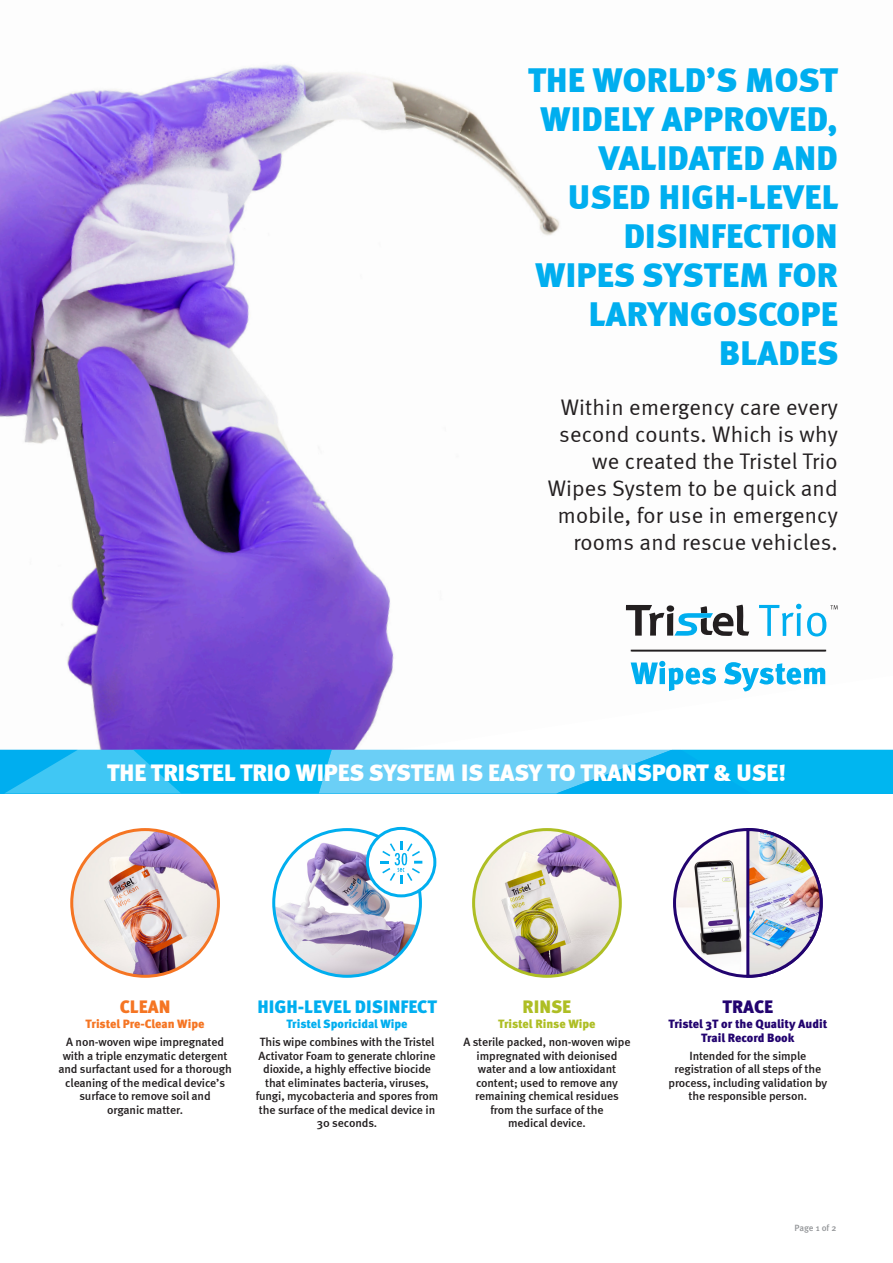
<style>
.page{position:relative;width:893px;height:1263px;background:#fff}
.page>*{position:absolute;margin:0;border:0;box-sizing:border-box;transform-origin:0 0}
.t1{font:900 34.5px/39px "Meta";letter-spacing:.01em;color:#00aeef;text-align:right}
.t2{font:900 24px "Meta";color:#fff}
.t3{font:22.5px/27px "Meta Normal";letter-spacing:.01em;color:#231f20;text-align:right}
.t4{font:900 18px "Meta Pro";color:#00aeef}
.t5{font:900 18px "Meta Pro";color:#f57523}
.t6{font:900 18px "Meta Pro";color:#aebe24}
.t7{font:900 18px "Meta Pro";letter-spacing:-.005em;color:#22036f}
.t8{font:500 12px/13.5px "Meta";letter-spacing:-.01em;color:#231f20;text-align:center}
.t9{font:900 12px/13.5px "Meta Pro";color:#22036f;text-align:center}
.t10{font:900 12px "Meta Pro";letter-spacing:-.005em;color:#00aeef}
.t11{font:900 12px "Meta Pro";letter-spacing:-.01em;color:#f57523}
.t12{font:900 12px "Meta Pro";letter-spacing:-.005em;color:#aebe24}
.t13{font:500 9px "Meta Pro";letter-spacing:-.005em;color:#939598}
</style>
<div class="page">
<img style="left:0;top:64px;width:893px;height:686px">
<img style="left:674px;top:829px;width:147px;height:147px;border-radius:73px">
<img style="left:72px;top:829px;width:146px;height:147px;border-radius:73px">
<div style="left:70px;top:828px;width:150px;height:150px;border:3px solid #f57523;border-radius:50%"></div>
<img style="left:274px;top:829px;width:146px;height:147px;border-radius:73px">
<div style="left:272px;top:828px;width:150px;height:150px;border:3px solid #00aeef;border-radius:50%"></div>
<svg style="left:367px;top:828px;width:68px;height:68px"></svg>
<svg style="left:380px;top:841px;width:42px;height:42px"></svg>
<div style="left:366px;top:827px;width:70px;height:70px;border:3px solid #00aeef;border-radius:50%"></div>
<img style="left:474px;top:829px;width:146px;height:147px;border-radius:73px">
<div style="left:472px;top:828px;width:150px;height:150px;border:3px solid #aebe24;border-radius:50%"></div>
<img style="left:745px;top:828px;width:78px;height:150px">
<svg style="left:0;top:750px;width:893px;height:43px;background:#2abff2"></svg>
<div style="left:631px;top:650px;width:195px;height:1px;border:1px solid #231f20"></div>
<svg style="left:626px;top:605px;width:123px;height:31px"></svg>
<svg style="left:631px;top:661px;width:194px;height:30px"></svg>
<svg style="left:759px;top:604px;width:79px;height:32px"></svg>
<svg style="left:701px;top:889px;width:8px;height:3px"></svg>
<p class="t1" style="left:528px;top:60px;width:312px">THE WORLD’S MOST<br>WIDELY APPROVED,<br>VALIDATED AND<br>USED HIGH-LEVEL<br>DISINFECTION<br>WIPES SYSTEM FOR<br>LARYNGOSCOPE<br>BLADES</p>
<p class="t3" style="left:548px;top:393px;width:292px">Within emergency care every second counts. Which is why we created the Tristel Trio<br>Wipes System to be quick and mobile, for use in emergency rooms and rescue vehicles.</p>
<p class="t2" style="left:107px;top:758px;width:681px">THE TRISTEL TRIO WIPES SYSTEM IS EASY TO TRANSPORT &amp; USE!</p>
<p class="t5" style="left:120px;top:995px;width:52px">CLEAN</p>
<p class="t11" style="left:86px;top:1017px;width:120px">Tristel Pre-Clean Wipe</p>
<p class="t8" style="left:58px;top:1035px;width:175px">A non-woven wipe impregnated with a triple enzymatic detergent and surfactant used for a thorough cleaning of the medical device’s surface to remove soil and</p>
<p class="t8" style="left:107px;top:1103px;width:77px">organic matter.</p>
<p class="t4" style="left:257px;top:995px;width:181px">HIGH-LEVEL DISINFECT</p>
<p class="t10" style="left:286px;top:1017px;width:123px">Tristel Sporicidal Wipe</p>
<p class="t8" style="left:256px;top:1035px;width:184px">This wipe combines with the Tristel<br>Activator Foam to generate chlorine dioxide, a highly effective biocide that eliminates bacteria, viruses, fungi, mycobacteria and spores from the surface of the medical device in<br>30 seconds.</p>
<p class="t6" style="left:523px;top:995px;width:50px">RINSE</p>
<p class="t12" style="left:498px;top:1017px;width:99px">Tristel Rinse Wipe</p>
<p class="t8" style="left:463px;top:1035px;width:169px">A sterile packed, non-woven wipe impregnated with deionised water and a low antioxidant content; used to remove any remaining chemical residues from the surface of the<br>medical device.</p>
<p class="t7" style="left:723px;top:995px;width:52px">TRACE</p>
<p class="t9" style="left:668px;top:1018px;width:160px">Tristel 3T or the Quality Audit<br>Trail Record Book</p>
<p class="t8" style="left:668px;top:1049px;width:160px">Intended for the simple registration of all steps of the process, including validation by the responsible person.</p>
<p class="t13" style="left:794px;top:1223px;width:44px">Page 1 of 2</p>
</div>
